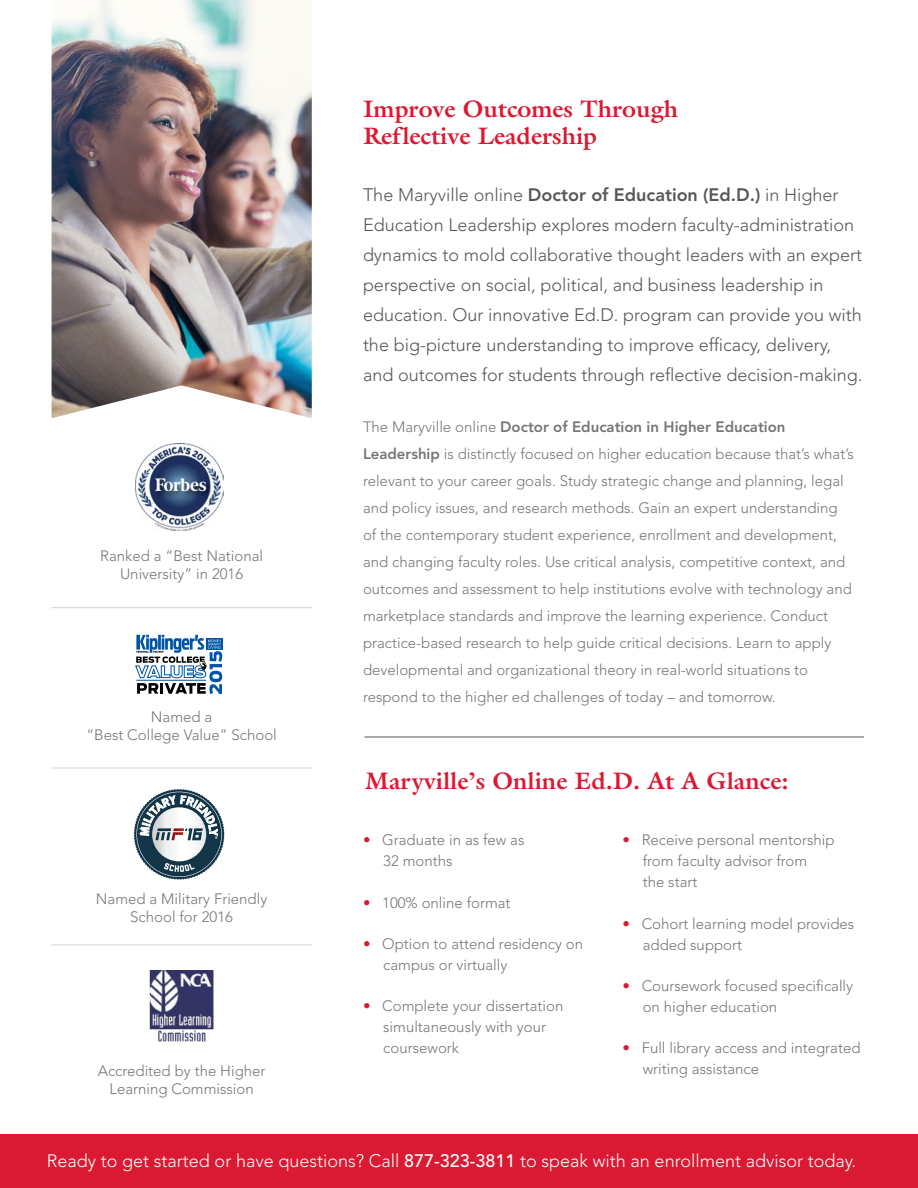
<style>
.page{position:relative;width:918px;height:1188px;background:#fff}
.page>*{position:absolute;margin:0;border:0;box-sizing:border-box;transform-origin:0 0}
.t1{font:700 24px/27px "Galliard Std";color:#da1a32}
.t2{font:300 18px/30px "Avenir LT Std";color:#555759}
.t3{font:300 18px "Avenir LT Std";color:#fff}
.t4{font:300 15px/27px "Avenir LT Std";color:#757678}
.s1{font-weight:800}
.s2{color:#da1a32}
.s3{font-weight:500}
</style>
<div class="page">
<div style="left:0;top:1134px;width:918px;height:54px;background:#da1a32"></div>
<svg style="left:134px;top:789px;width:91px;height:91px"></svg>
<div style="left:207px;top:638px;width:16px;height:12px;background:#0054a6"></div>
<svg style="left:136px;top:635px;width:86px;height:59px"></svg>
<img style="left:150px;top:970px;width:63px;height:72px">
<hr style="left:364px;top:737px;width:500px;height:1px;background:#555759">
<hr style="left:51px;top:607px;width:261px;height:1px;background:#d3d2d2">
<hr style="left:51px;top:768px;width:261px;height:1px;background:#d3d2d2">
<hr style="left:51px;top:945px;width:261px;height:1px;background:#d3d2d2">
<img style="left:52px;top:0;width:260px;height:418px">
<img style="left:135px;top:444px;width:88px;height:87px">
<p class="t4" style="left:100px;top:547px;width:164px;line-height:18px;text-align:center">Ranked a “Best National<br>University” in 2016</p>
<p class="t4" style="left:86px;top:708px;width:192px;line-height:18px;text-align:center">Named a<br>“Best College Value” School</p>
<p class="t4" style="left:96px;top:890px;width:173px;line-height:18px;text-align:center">Named a Military Friendly<br>School for 2016</p>
<p class="t4" style="left:98px;top:1062px;width:169px;line-height:18px;text-align:center">Accredited by the Higher<br>Learning Commission</p>
<h1 class="t1" style="left:363px;top:95px;width:317px">Improve Outcomes Through<br>Reflective Leadership</h1>
<p class="t2" style="left:363px;top:179px;width:501px">The Maryville online <span class="s1">Doctor of Education (Ed.D.)</span> in Higher Education Leadership explores modern faculty-administration dynamics to mold collaborative thought leaders with an expert perspective on social, political, and business leadership in education. Our innovative Ed.D. program can provide you with the big-picture understanding to improve efficacy, delivery, and outcomes for students through reflective decision-making.</p>
<p class="t4" style="left:363px;top:413px;width:493px">The Maryville online <span class="s1">Doctor of Education in Higher Education Leadership</span> is distinctly focused on higher education because that’s what’s relevant to your career goals. Study strategic change and planning, legal and policy issues, and research methods. Gain an expert understanding of the contemporary student experience, enrollment and development, and changing faculty roles. Use critical analysis, competitive context, and outcomes and assessment to help institutions evolve with technology and marketplace standards and improve the learning experience. Conduct practice-based research to help guide critical decisions. Learn to apply developmental and organizational theory in real-world situations to respond to the higher ed challenges of today – and tomorrow.</p>
<h1 class="t1" style="left:365px;top:767px;width:425px">Maryville’s Online Ed.D. At A Glance:</h1>
<p class="t4" style="left:383px;top:830px;width:143px;line-height:21px;text-indent:-20px"><span class="s2">•</span> Graduate in as few as<br>32 months</p>
<p class="t4" style="left:363px;top:889px;width:149px"><span class="s2">•</span> 100% online format</p>
<p class="t4" style="left:383px;top:933px;width:201px;line-height:21px;text-indent:-20px"><span class="s2">•</span> Option to attend residency on campus or virtually</p>
<p class="t4" style="left:383px;top:995px;width:182px;line-height:21px;text-indent:-20px"><span class="s2">•</span> Complete your dissertation simultaneously with your coursework</p>
<p class="t4" style="left:643px;top:830px;width:193px;line-height:21px;text-indent:-20px"><span class="s2">•</span> Receive personal mentorship from faculty advisor from<br>the start</p>
<p class="t4" style="left:643px;top:913px;width:213px;line-height:21px;text-indent:-20px"><span class="s2">•</span> Cohort learning model provides added support</p>
<p class="t4" style="left:643px;top:975px;width:212px;line-height:21px;text-indent:-20px"><span class="s2">•</span> Coursework focused specifically on higher education</p>
<p class="t4" style="left:643px;top:1037px;width:219px;line-height:21px;text-indent:-20px"><span class="s2">•</span> Full library access and integrated writing assistance</p>
<p class="t3" style="left:47px;top:1150px;width:811px">Ready to get started or have questions? Call <span class="s3">877-323-3811</span> to speak with an enrollment advisor today.</p>
</div>
